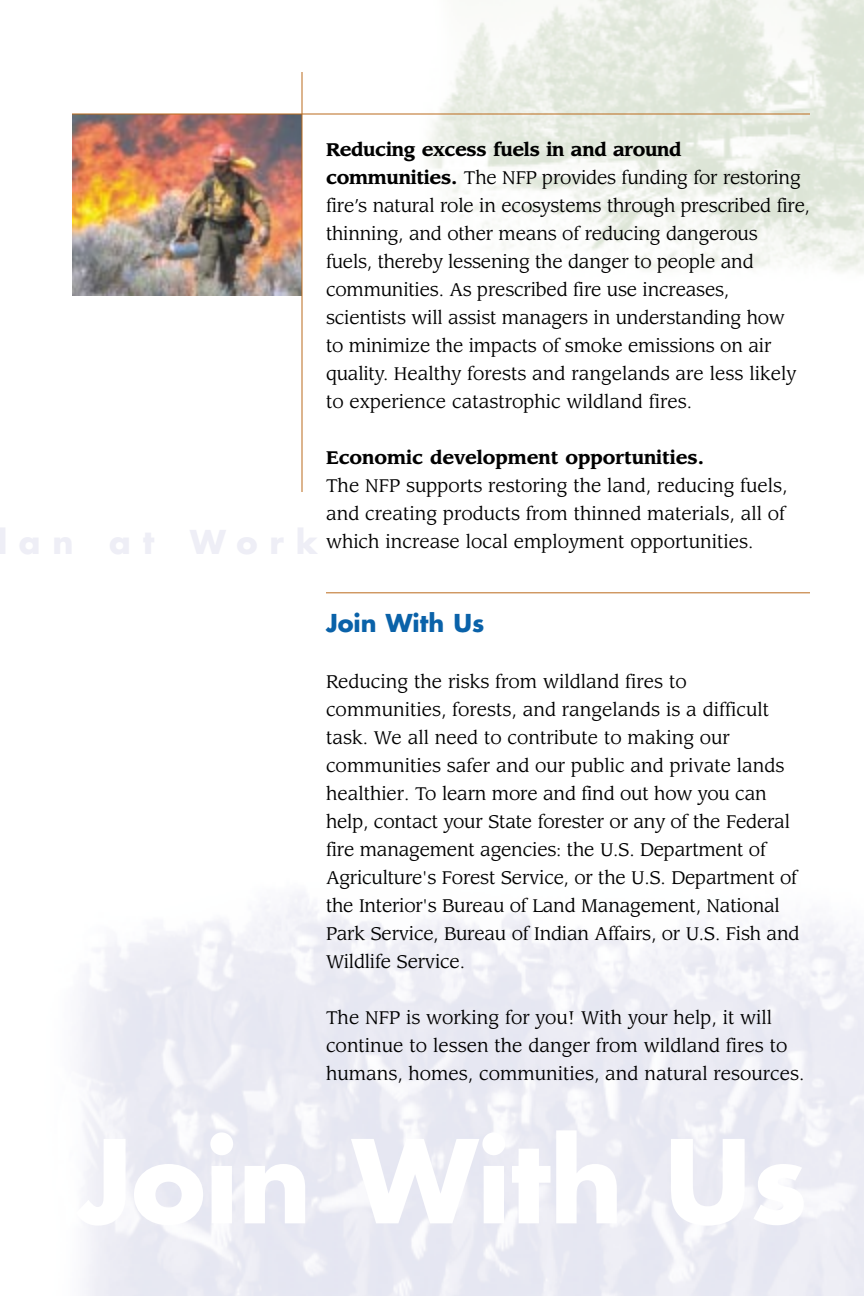
<style>
.page{position:relative;width:864px;height:1296px;background:#fff}
.page>*{position:absolute;margin:0;border:0;box-sizing:border-box;transform-origin:0 0}
.t1{font:700 112px "Futura";letter-spacing:-.005em;color:#fff}
.t2{font:700 24px "Futura";color:#0a62a9}
.t3{font:18px/28px "Leawood";letter-spacing:-.01em;color:#000}
.t4{font:700 18px "Leawood";color:#000}
.s1{font-weight:700}
</style>
<div class="page">
<img style="left:72px;top:115px;width:230px;height:181px">
<hr style="left:326px;top:592px;width:484px;height:1px;background:#bb6b1c">
<hr style="left:72px;top:114px;width:738px;height:1px;background:#bb6b1c">
<hr style="left:302px;top:72px;width:1px;height:420px;background:#bb6b1c">
<p class="t3" style="left:326px;top:138px;width:485px"><span class="s1">Reducing excess fuels in and around communities.</span> The NFP provides funding for restoring fire’s natural role in ecosystems through prescribed fire, thinning, and other means of reducing dangerous<br>fuels, thereby lessening the danger to people and communities. As prescribed fire use increases, scientists will assist managers in understanding how<br>to minimize the impacts of smoke emissions on air quality. Healthy forests and rangelands are less likely to experience catastrophic wildland fires.</p>
<p class="t4" style="left:326px;top:450px;width:380px">Economic development opportunities.</p>
<p class="t3" style="left:326px;top:474px;width:463px">The NFP supports restoring the land, reducing fuels, and creating products from thinned materials, all of which increase local employment opportunities.</p>
<h2 class="t2" style="left:326px;top:612px;width:160px">Join With Us</h2>
<p class="t3" style="left:326px;top:670px;width:475px">Reducing the risks from wildland fires to communities, forests, and rangelands is a difficult task. We all need to contribute to making our communities safer and our public and private lands healthier. To learn more and find out how you can help, contact your State forester or any of the Federal fire management agencies: the U.S. Department of Agriculture's Forest Service, or the U.S. Department of the Interior's Bureau of Land Management, National Park Service, Bureau of Indian Affairs, or U.S. Fish and Wildlife Service.</p>
<p class="t3" style="left:326px;top:1006px;width:480px">The NFP is working for you! With your help, it will continue to lessen the danger from wildland fires to humans, homes, communities, and natural resources.</p>
<h1 class="t1" style="left:78px;top:1130px;width:732px">Join With Us</h1>
</div>
